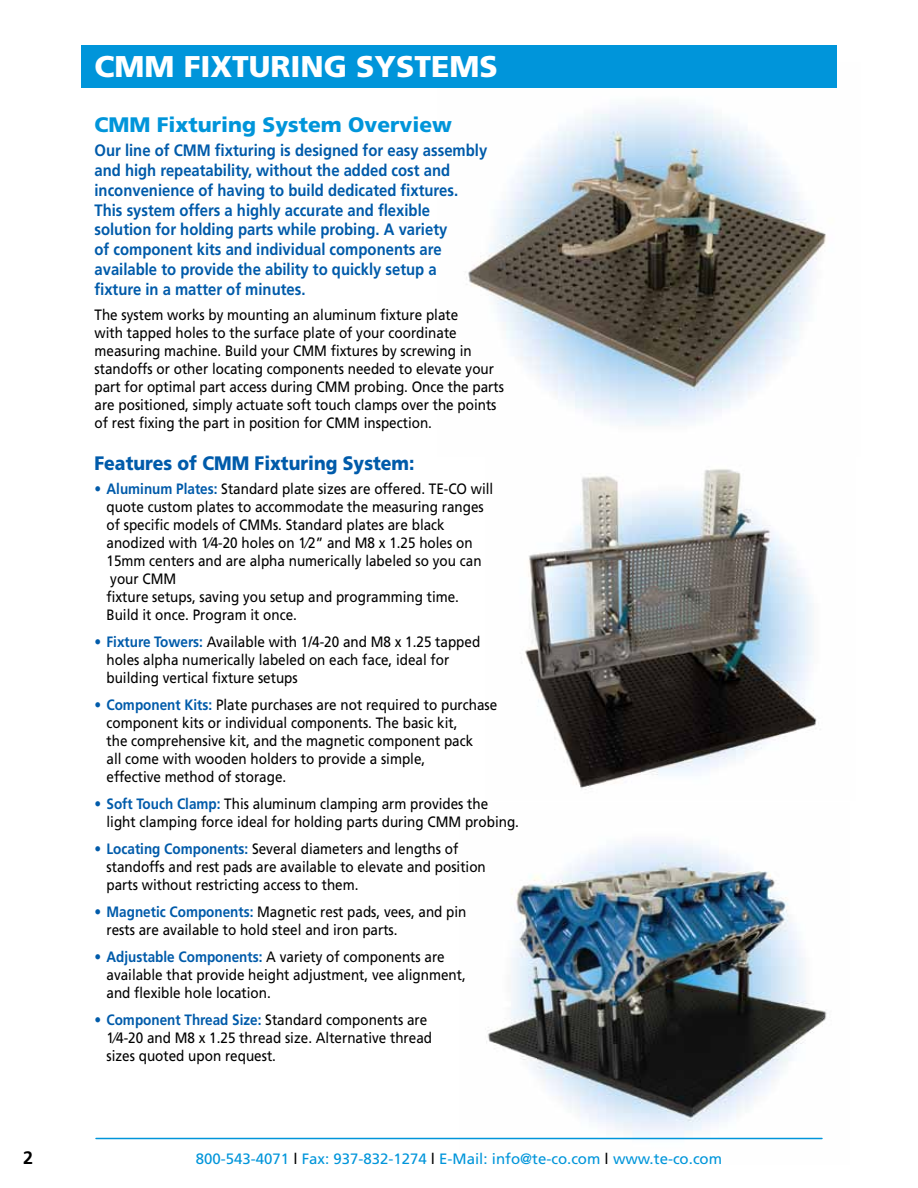
<style>
.page{position:relative;width:918px;height:1188px;background:#fff}
.page>*{position:absolute;margin:0;border:0;box-sizing:border-box;transform-origin:0 0}
.t1{font:900 30px "Frutiger";color:#fff}
.t2{font:900 21px "Frutiger";color:#0095da}
.t3{font:900 19.5px "Frutiger";color:#005baa;scale:.9 1}
.t4{font:700 18px "Frutiger";color:#000}
.t5{font:700 16.5px/19.8px "Frutiger";color:#005baa;scale:.9 1}
.t6{font:15px/18px "Frutiger";color:#000;scale:.9 1}
.t7{font:15px "Frutiger";color:#0095da}
.s1{font-weight:700;color:#005baa}
.s2{color:#000}
</style>
<div class="page">
<img style="left:459px;top:843px;width:368px;height:297px">
<img style="left:466px;top:103px;width:360px;height:323px">
<div style="left:81px;top:45px;width:756px;height:43px;background:#0095da"></div>
<hr style="left:96px;top:1138px;width:726px;height:1px;background:#0095da">
<img style="left:525px;top:469px;width:292px;height:321px">
<p class="t4" style="left:23px;top:1147px;width:12px">2</p>
<h1 class="t1" style="left:94px;top:49px;width:405px">CMM FIXTURING SYSTEMS</h1>
<h2 class="t2" style="left:94px;top:112px;width:359px">CMM Fixturing System Overview</h2>
<p class="t5" style="left:94px;top:140px;width:438px">Our line of CMM fixturing is designed for easy assembly and high repeatability, without the added cost and inconvenience of having to build dedicated fixtures.<br>This system offers a highly accurate and flexible solution for holding parts while probing. A variety<br>of component kits and individual components are available to provide the ability to quickly setup a fixture in a matter of minutes.</p>
<p class="t6" style="left:94px;top:306px;width:457px">The system works by mounting an aluminum fixture plate<br>with tapped holes to the surface plate of your coordinate measuring machine. Build your CMM fixtures by screwing in standoffs or other locating components needed to elevate your part for optimal part access during CMM probing. Once the parts are positioned, simply actuate soft touch clamps over the points of rest fixing the part in position for CMM inspection.</p>
<h3 class="t3" style="left:94px;top:451px;width:357px">Features of CMM Fixturing System:</h3>
<p class="t6" style="left:107px;top:480px;width:431px;text-indent:-12px"><span class="s1">• Aluminum Plates:</span> Standard plate sizes are offered. TE-CO will quote custom plates to accommodate the measuring ranges of specific models of CMMs. Standard plates are black anodized with 1⁄4-20 holes on 1⁄2” and M8 x 1.25 holes on 15mm centers and are alpha numerically labeled so you can your CMM<br>fixture setups, saving you setup and programming time.<br>Build it once. Program it once.</p>
<p class="t6" style="left:107px;top:633px;width:417px;text-indent:-12px"><span class="s1">• Fixture Towers:</span> Available with 1/4-20 and M8 x 1.25 tapped holes alpha numerically labeled on each face, ideal for building vertical fixture setups</p>
<p class="t6" style="left:107px;top:696px;width:436px;text-indent:-12px"><span class="s1">• Component Kits:</span> Plate purchases are not required to purchase component kits or individual components. The basic kit,<br>the comprehensive kit, and the magnetic component pack<br>all come with wooden holders to provide a simple,<br>effective method of storage.</p>
<p class="t6" style="left:107px;top:795px;width:460px;text-indent:-12px"><span class="s1">• Soft Touch Clamp:</span> This aluminum clamping arm provides the light clamping force ideal for holding parts during CMM probing.</p>
<p class="t6" style="left:107px;top:840px;width:423px;text-indent:-12px"><span class="s1">• Locating Components:</span> Several diameters and lengths of standoffs and rest pads are available to elevate and position parts without restricting access to them.</p>
<p class="t6" style="left:107px;top:903px;width:402px;text-indent:-12px"><span class="s1">• Magnetic Components:</span> Magnetic rest pads, vees, and pin rests are available to hold steel and iron parts.</p>
<p class="t6" style="left:107px;top:948px;width:401px;text-indent:-12px"><span class="s1">• Adjustable Components:</span> A variety of components are available that provide height adjustment, vee alignment, and flexible hole location.</p>
<p class="t6" style="left:107px;top:1011px;width:363px;text-indent:-12px"><span class="s1">• Component Thread Size:</span> Standard components are<br>1⁄4-20 and M8 x 1.25 thread size. Alternative thread sizes quoted upon request.</p>
<p class="t7" style="left:196px;top:1150px;width:528px">800-543-4071 <span class="s2">l</span> Fax: 937-832-1274 <span class="s2">l</span> E-Mail: info@te-co.com <span class="s2">l</span> www.te-co.com</p>
</div>
